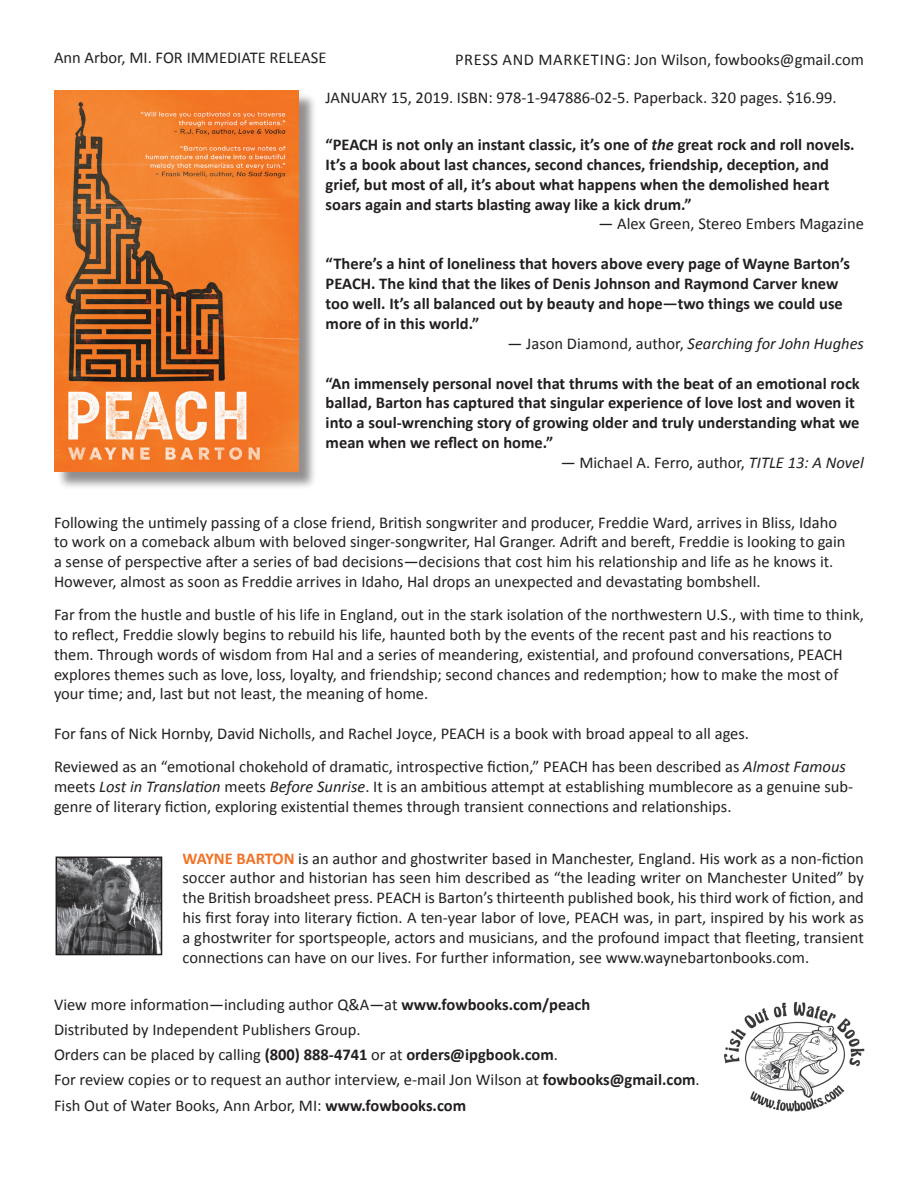
<style>
.page{position:relative;width:918px;height:1188px;background:#fff}
.page>*{position:absolute;margin:0;border:0;box-sizing:border-box;transform-origin:0 0}
.t1{font:16.5px/19.8px "Calibri";color:#231f20}
.t2{font:700 16.5px/19.8px "Calibri";color:#231f20}
.t3{font:italic 16.5px "Calibri";color:#231f20}
.s1{font-style:italic}
.s2{font-style:normal}
.s3{font-weight:700;color:#f37124}
.s4{font-weight:700}
</style>
<div class="page">
<img style="left:724px;top:1001px;width:141px;height:111px">
<div style="left:56px;top:93px;width:261px;height:398px;background:#231f20;opacity:.5"></div>
<img style="left:54px;top:90px;width:245px;height:382px">
<img style="left:59px;top:860px;width:100px;height:92px">
<div style="left:56px;top:857px;width:106px;height:98px;border:2px solid #231f20"></div>
<p class="t1" style="left:54px;top:48px;width:274px">Ann Arbor, MI. FOR IMMEDIATE RELEASE</p>
<p class="t1" style="left:455px;top:50px;width:410px">PRESS AND MARKETING: Jon Wilson, fowbooks@gmail.com</p>
<p class="t1" style="left:326px;top:88px;width:513px">JANUARY 15, 2019. ISBN: 978-1-947886-02-5. Paperback. 320 pages. $16.99.</p>
<p class="t2" style="left:326px;top:135px;width:531px">“PEACH is not only an instant classic, it’s one of <span class="s1">the</span> great rock and roll novels.<br>It’s a book about last chances, second chances, friendship, deception, and grief, but most of all, it’s about what happens when the demolished heart soars again and starts blasting away like a kick drum.”</p>
<p class="t1" style="left:599px;top:214px;width:267px">— Alex Green, Stereo Embers Magazine</p>
<p class="t2" style="left:326px;top:254px;width:526px">“There’s a hint of loneliness that hovers above every page of Wayne Barton’s PEACH. The kind that the likes of Denis Johnson and Raymond Carver knew too well. It’s all balanced out by beauty and hope—two things we could use more of in this world.”</p>
<p class="t3" style="left:508px;top:332px;width:358px"><span class="s2">— Jason Diamond, author,</span> Searching for John Hughes</p>
<p class="t2" style="left:326px;top:373px;width:536px">“An immensely personal novel that thrums with the beat of an emotional rock ballad, Barton has captured that singular experience of love lost and woven it into a soul-wrenching story of growing older and truly understanding what we mean when we reflect on home.”</p>
<p class="t1" style="left:561px;top:453px;width:305px">— Michael A. Ferro, author, <span class="s1">TITLE 13: A Novel</span></p>
<p class="t1" style="left:54px;top:512px;width:793px">Following the untimely passing of a close friend, British songwriter and producer, Freddie Ward, arrives in Bliss, Idaho to work on a comeback album with beloved singer-songwriter, Hal Granger. Adrift and bereft, Freddie is looking to gain a sense of perspective after a series of bad decisions—decisions that cost him his relationship and life as he knows it.<br>However, almost as soon as Freddie arrives in Idaho, Hal drops an unexpected and devastating bombshell.</p>
<p class="t1" style="left:54px;top:605px;width:811px">Far from the hustle and bustle of his life in England, out in the stark isolation of the northwestern U.S., with time to think, to reflect, Freddie slowly begins to rebuild his life, haunted both by the events of the recent past and his reactions to them. Through words of wisdom from Hal and a series of meandering, existential, and profound conversations, PEACH explores themes such as love, loss, loyalty, and friendship; second chances and redemption; how to make the most of your time; and, last but not least, the meaning of home.</p>
<p class="t1" style="left:54px;top:717px;width:793px;line-height:33.3px">For fans of Nick Hornby, David Nicholls, and Rachel Joyce, PEACH is a book with broad appeal to all ages.<br>Reviewed as an “emotional chokehold of dramatic, introspective fiction,” PEACH has been described as <span class="s1">Almost Famous</span></p>
<p class="t1" style="left:54px;top:777px;width:801px">meets <span class="s1">Lost in Translation</span> meets <span class="s1">Before Sunrise</span>. It is an ambitious attempt at establishing mumblecore as a genuine sub&shy;genre of literary fiction, exploring existential themes through transient connections and relationships.</p>
<p class="t1" style="left:183px;top:848px;width:683px;text-align:justify"><span class="s3">WAYNE BARTON</span> is an author and ghostwriter based in Manchester, England. His work as a non-fiction soccer author and historian has seen him described as “the leading writer on Manchester United” by the British broadsheet press. PEACH is Barton’s thirteenth published book, his third work of fiction, and his first foray into literary fiction. A ten-year labor of love, PEACH was, in part, inspired by his work as a ghostwriter for sportspeople, actors and musicians, and the profound impact that fleeting, transient connections can have on our lives. For further information, see www.waynebartonbooks.com.</p>
<p class="t1" style="left:54px;top:992px;width:647px;line-height:25.2px">View more information—including author Q&amp;A—at <span class="s4">www.fowbooks.com/peach<br></span>Distributed by Independent Publishers Group.<br>Orders can be placed by calling <span class="s4">(800) 888-4741</span> or at <span class="s4">orders@ipgbook.com</span>.<br>For review copies or to request an author interview, e-mail Jon Wilson at <span class="s4">fowbooks@gmail.com</span>.<br>Fish Out of Water Books, Ann Arbor, MI: <span class="s4">www.fowbooks.com</span></p>
</div>
